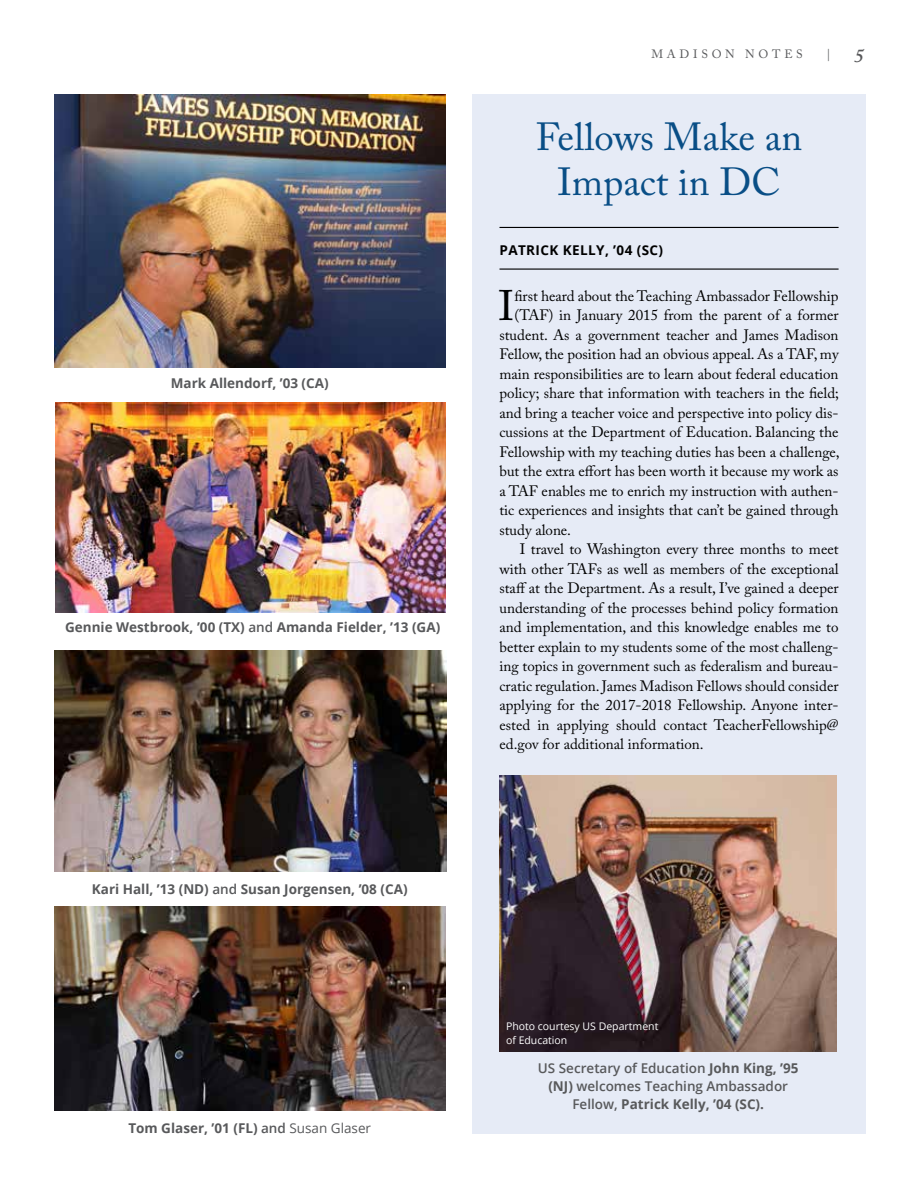
<style>
.page{position:relative;width:918px;height:1188px;background:#fff}
.page>*{position:absolute;margin:0;border:0;box-sizing:border-box;transform-origin:0 0}
.t1{font:42.45px "Adobe Caslon Pro";color:#000}
.t2{font:39px/44.8px "Adobe Caslon Pro";color:#094e86;text-align:center}
.t3{font:15px "Adobe Caslon Pro";color:#000}
.t4{font:700 13.5px "Open Sans";color:#58595b}
.t5{font:600 13.5px/18px "Open Sans";color:#58595b;text-align:center}
.t6{font:700 13.5px "Open Sans";letter-spacing:.03em;color:#000}
.t7{font:12px "Adobe Caslon Pro";letter-spacing:.315em;color:#58595b}
.t8{font:10.5px/13.5px "Open Sans";color:#fff}
.s1{font-weight:600}
.s2{font-weight:400}
.s3{font-weight:600;font-style:italic;font-size:19.5px}
.s4{font-weight:700}
</style>
<div class="page">
<img style="left:55px;top:403px;width:391px;height:209px">
<img style="left:55px;top:650px;width:391px;height:221px">
<img style="left:54px;top:94px;width:392px;height:273px">
<img style="left:54px;top:907px;width:392px;height:204px">
<div style="left:472px;top:94px;width:394px;height:1040px;background:#e6ebf6"></div>
<hr style="left:500px;top:227px;width:339px;height:1px;background:#000">
<hr style="left:500px;top:269px;width:339px;height:1px;background:#000">
<img style="left:500px;top:775px;width:337px;height:276px">
<p class="t4" style="left:171px;top:374px;width:159px">Mark Allendorf, ’03 (CA)</p>
<p class="t4" style="left:65px;top:618px;width:377px">Gennie Westbrook, ’00 (TX) <span class="s1">and</span> Amanda Fielder, ’13 (GA)</p>
<p class="t4" style="left:92px;top:879px;width:317px">Kari Hall, ’13 (ND) <span class="s1">and</span> Susan Jorgensen, ’08 (CA)</p>
<p class="t4" style="left:128px;top:1118px;width:244px">Tom Glaser, ’01 (FL) <span class="s1">and</span> <span class="s2">Susan Glaser</span></p>
<p class="t7" style="left:651px;top:47px;width:153px">MADISON NOTES</p>
<p class="t7" style="left:827px;top:47px;width:39px">| <span class="s3">5</span></p>
<h2 class="t2" style="left:536px;top:114px;width:268px">Fellows Make an<br>Impact in DC</h2>
<p class="t6" style="left:500px;top:241px;width:165px">PATRICK KELLY, ’04 (SC)</p>
<h1 class="t1" style="left:499px;top:281px;width:17px">I</h1>
<p class="t3" style="left:514px;top:287px;width:326px">first heard about the Teaching Ambassador Fellowship</p>
<p class="t3" style="left:514px;top:306px;width:326px">(TAF) in January 2015 from the parent of a former</p>
<p class="t3" style="left:499px;top:326px;width:341px">student. As a government teacher and James Madison</p>
<p class="t3" style="left:499px;top:345px;width:341px">Fellow, the position had an obvious appeal. As a TAF, my</p>
<p class="t3" style="left:499px;top:365px;width:341px">main responsibilities are to learn about federal education</p>
<p class="t3" style="left:499px;top:384px;width:341px">policy; share that information with teachers in the field;</p>
<p class="t3" style="left:499px;top:404px;width:341px">and bring a teacher voice and perspective into policy dis-</p>
<p class="t3" style="left:499px;top:423px;width:341px">cussions at the Department of Education. Balancing the</p>
<p class="t3" style="left:499px;top:443px;width:342px">Fellowship with my teaching duties has been a challenge,</p>
<p class="t3" style="left:499px;top:462px;width:341px">but the extra effort has been worth it because my work as</p>
<p class="t3" style="left:499px;top:482px;width:341px">a TAF enables me to enrich my instruction with authen-</p>
<p class="t3" style="left:499px;top:501px;width:341px">tic experiences and insights that can’t be gained through</p>
<p class="t3" style="left:499px;top:521px;width:73px">study alone.</p>
<p class="t3" style="left:520px;top:540px;width:320px">I travel to Washington every three months to meet</p>
<p class="t3" style="left:499px;top:560px;width:341px">with other TAFs as well as members of the exceptional</p>
<p class="t3" style="left:499px;top:579px;width:341px">staff at the Department. As a result, I’ve gained a deeper</p>
<p class="t3" style="left:499px;top:599px;width:341px">understanding of the processes behind policy formation</p>
<p class="t3" style="left:499px;top:618px;width:341px">and implementation, and this knowledge enables me to</p>
<p class="t3" style="left:499px;top:638px;width:341px">better explain to my students some of the most challeng-</p>
<p class="t3" style="left:499px;top:657px;width:341px">ing topics in government such as federalism and bureau-</p>
<p class="t3" style="left:499px;top:677px;width:341px">cratic regulation. James Madison Fellows should consider</p>
<p class="t3" style="left:499px;top:696px;width:341px">applying for the 2017-2018 Fellowship. Anyone inter-</p>
<p class="t3" style="left:499px;top:716px;width:341px">ested in applying should contact TeacherFellowship@</p>
<p class="t3" style="left:499px;top:735px;width:206px">ed.gov for additional information.</p>
<p class="t8" style="left:506px;top:1019px;width:154px">Photo courtesy US Department of Education</p>
<p class="t5" style="left:538px;top:1059px;width:262px">US Secretary of Education <span class="s4">John King, ’95 (NJ)</span> welcomes Teaching Ambassador<br>Fellow, <span class="s4">Patrick Kelly, ’04 (SC).</span></p>
</div>
